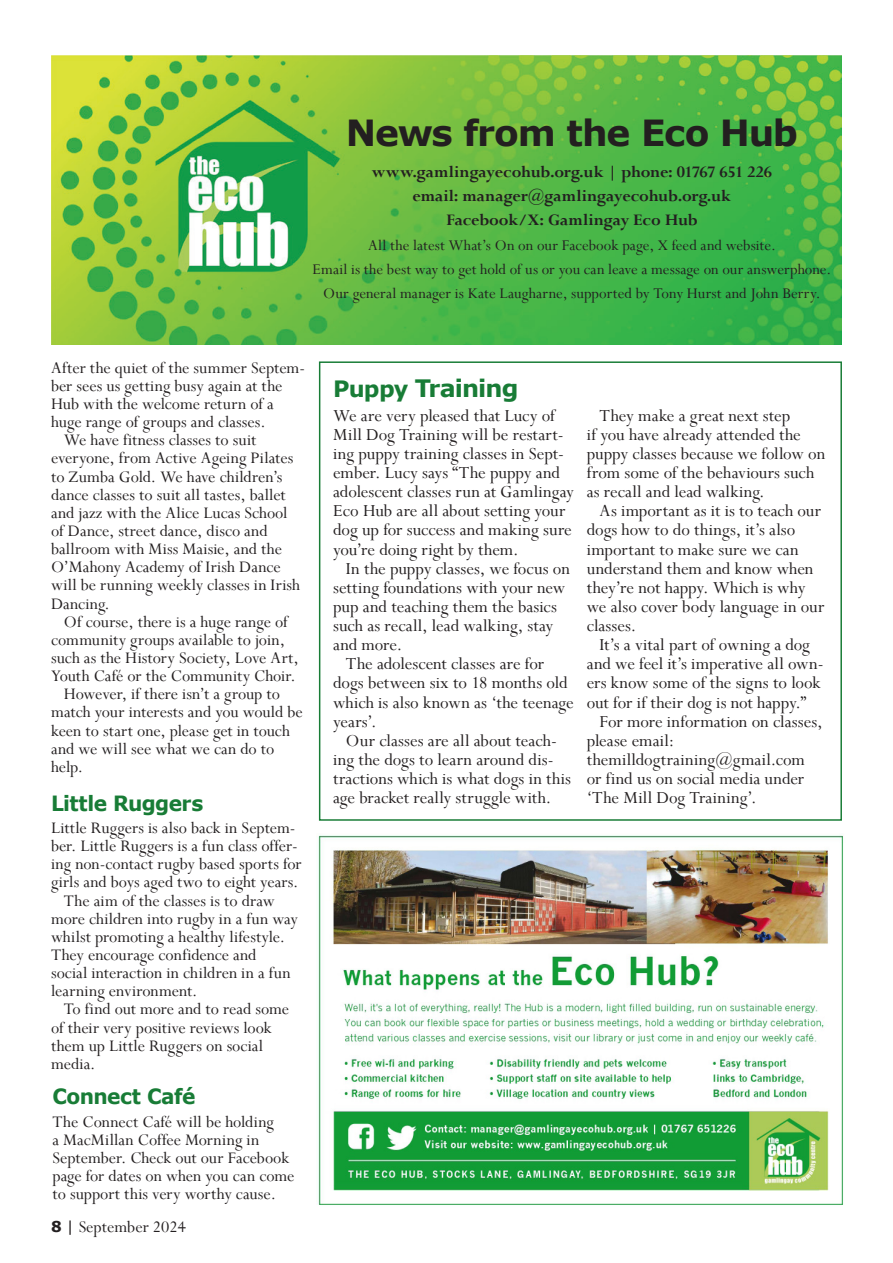
<style>
.page{position:relative;width:893px;height:1263px;background:#fff}
.page>*{position:absolute;margin:0;border:0;box-sizing:border-box;transform-origin:0 0}
.t1{font:700 36px "Verdana";letter-spacing:-.035em;color:#231f20}
.t2{font:700 24px "Verdana";letter-spacing:-.04em;color:#187c36}
.t3{font:700 21px "Verdana";letter-spacing:-.03em;color:#187c36;scale:.96 1}
.t4{font:18.75px/19.2px "Perpetua";color:#231f20}
.t5{font:18px/18.1px "Perpetua";color:#231f20}
.t6{font:700 18px/24px "Perpetua";letter-spacing:-.005em;color:#231f20;text-align:center}
.t7{font:16.5px/23.7px "Perpetua";letter-spacing:.005em;color:#231f20;text-align:center}
.s1{font-family:"Verdana";font-weight:700;font-size:15px}
.s2{font-family:"Verdana";font-size:15px}
.s3{font-size:22.5px}
</style>
<div class="page">
<img style="left:51px;top:55px;width:791px;height:289px">
<img style="left:318px;top:835px;width:525px;height:370px">
<h1 class="t1" style="left:346px;top:107px;width:454px">News from the Eco Hub</h1>
<p class="t6" style="left:372px;top:159px;width:402px">www.gamlingayecohub.org.uk | phone: 01767 651 226 email: manager@gamlingayecohub.org.uk<br>Facebook/X: Gamlingay Eco Hub</p>
<p class="t7" style="left:313px;top:233px;width:520px">All the latest What’s On on our Facebook page, X feed and website.<br>Email is the best way to get hold of us or you can leave a message on our answerphone.<br>Our general manager is Kate Laugharne, supported by Tony Hurst and John Berry.</p>
<p class="t5" style="left:51px;top:358px;width:253px">After the quiet of the summer Septem-</p>
<p class="t5" style="left:51px;top:376px;width:233px">ber sees us getting busy again at the</p>
<p class="t5" style="left:51px;top:394px;width:224px">Hub with the welcome return of a</p>
<p class="t5" style="left:51px;top:412px;width:216px">huge range of groups and classes.</p>
<p class="t5" style="left:64px;top:431px;width:194px">We have fitness classes to suit</p>
<p class="t5" style="left:51px;top:449px;width:244px">everyone, from Active Ageing Pilates</p>
<p class="t5" style="left:51px;top:467px;width:233px">to Zumba Gold. We have children’s</p>
<p class="t5" style="left:51px;top:485px;width:236px">dance classes to suit all tastes, ballet</p>
<p class="t5" style="left:51px;top:503px;width:238px">and jazz with the Alice Lucas School</p>
<p class="t5" style="left:51px;top:521px;width:218px">of Dance, street dance, disco and</p>
<p class="t5" style="left:51px;top:539px;width:232px">ballroom with Miss Maisie, and the</p>
<p class="t5" style="left:51px;top:558px;width:231px">O’Mahony Academy of Irish Dance</p>
<p class="t5" style="left:51px;top:576px;width:251px">will be running weekly classes in Irish</p>
<p class="t5" style="left:51px;top:594px;width:60px">Dancing.</p>
<p class="t5" style="left:64px;top:612px;width:226px">Of course, there is a huge range of</p>
<p class="t5" style="left:51px;top:630px;width:235px">community groups available to join,</p>
<p class="t5" style="left:51px;top:648px;width:249px">such as the History Society, Love Art,</p>
<p class="t5" style="left:51px;top:666px;width:246px">Youth Café or the Community Choir.</p>
<p class="t5" style="left:64px;top:685px;width:218px">However, if there isn’t a group to</p>
<p class="t5" style="left:51px;top:703px;width:253px">match your interests and you would be</p>
<p class="t5" style="left:51px;top:721px;width:240px">keen to start one, please get in touch</p>
<p class="t5" style="left:51px;top:739px;width:225px">and we will see what we can do to</p>
<p class="t5" style="left:51px;top:757px;width:34px">help.</p>
<p class="t3" style="left:51px;top:788px;width:160px">Little Ruggers</p>
<p class="t5" style="left:51px;top:818px;width:244px">Little Ruggers is also back in Septem-</p>
<p class="t5" style="left:51px;top:836px;width:246px">ber. Little Ruggers is a fun class offer-</p>
<p class="t5" style="left:51px;top:855px;width:252px">ing non-contact rugby based sports for</p>
<p class="t5" style="left:51px;top:873px;width:249px">girls and boys aged two to eight years.</p>
<p class="t5" style="left:64px;top:891px;width:212px">The aim of the classes is to draw</p>
<p class="t5" style="left:51px;top:909px;width:248px">more children into rugby in a fun way</p>
<p class="t5" style="left:51px;top:927px;width:236px">whilst promoting a healthy lifestyle.</p>
<p class="t5" style="left:51px;top:945px;width:207px">They encourage confidence and</p>
<p class="t5" style="left:51px;top:963px;width:241px">social interaction in children in a fun</p>
<p class="t5" style="left:51px;top:982px;width:148px">learning environment.</p>
<p class="t5" style="left:64px;top:1000px;width:227px">To find out more and to read some</p>
<p class="t5" style="left:51px;top:1018px;width:222px">of their very positive reviews look</p>
<p class="t5" style="left:51px;top:1036px;width:214px">them up Little Ruggers on social</p>
<p class="t5" style="left:51px;top:1054px;width:46px">media.</p>
<p class="t3" style="left:53px;top:1082px;width:150px">Connect Café</p>
<p class="t5" style="left:53px;top:1112px;width:243px">The Connect Café will be holding<br>a MacMillan Coffee Morning in<br>September. Check out our Facebook page for dates on when you can come to support this very worthy cause.</p>
<p class="t5" style="left:51px;top:1217px;width:136px"><span class="s1">8</span> <span class="s2">|</span> September 2024</p>
<h2 class="t2" style="left:333px;top:372px;width:187px"><span class="s3">Puppy</span> Training</h2>
<p class="t4" style="left:333px;top:405px;width:242px">We are very pleased that Lucy of<br>Mill Dog Training will be restart&shy;ing puppy training classes in Sept&shy;ember. Lucy says “The puppy and adolescent classes run at Gamlingay<br>Eco Hub are all about setting your dog up for success and making sure you’re doing right by them.</p>
<p class="t4" style="left:333px;top:558px;width:238px;text-indent:13px">In the puppy classes, we focus on setting foundations with your new pup and teaching them the basics such as recall, lead walking, stay and more.</p>
<p class="t4" style="left:333px;top:654px;width:242px;text-indent:13px">The adolescent classes are for dogs between six to 18 months old which is also known as ‘the teenage years’.</p>
<p class="t4" style="left:333px;top:730px;width:239px;text-indent:13px">Our classes are all about teach&shy;ing the dogs to learn around dis&shy;tractions which is what dogs in this age bracket really struggle with.</p>
<p class="t4" style="left:587px;top:405px;width:240px;text-indent:13px">They make a great next step<br>if you have already attended the puppy classes because we follow on from some of the behaviours such as recall and lead walking.</p>
<p class="t4" style="left:587px;top:501px;width:239px;text-indent:13px">As important as it is to teach our dogs how to do things, it’s also important to make sure we can understand them and know when they’re not happy. Which is why we also cover body language in our classes.</p>
<p class="t4" style="left:600px;top:635px;width:212px">It’s a vital part of owning a dog</p>
<p class="t4" style="left:587px;top:654px;width:236px">and we feel it’s imperative all own-</p>
<p class="t4" style="left:587px;top:673px;width:235px">ers know some of the signs to look</p>
<p class="t4" style="left:587px;top:692px;width:221px">out for if their dog is not happy.”</p>
<p class="t4" style="left:599px;top:711px;width:225px">For more information on classes,</p>
<p class="t4" style="left:587px;top:730px;width:89px">please email:</p>
<p class="t4" style="left:587px;top:750px;width:220px">themilldogtraining@gmail.com</p>
<p class="t4" style="left:587px;top:769px;width:219px">or find us on social media under</p>
<p class="t4" style="left:587px;top:788px;width:171px">‘The Mill Dog Training’.</p>
</div>
